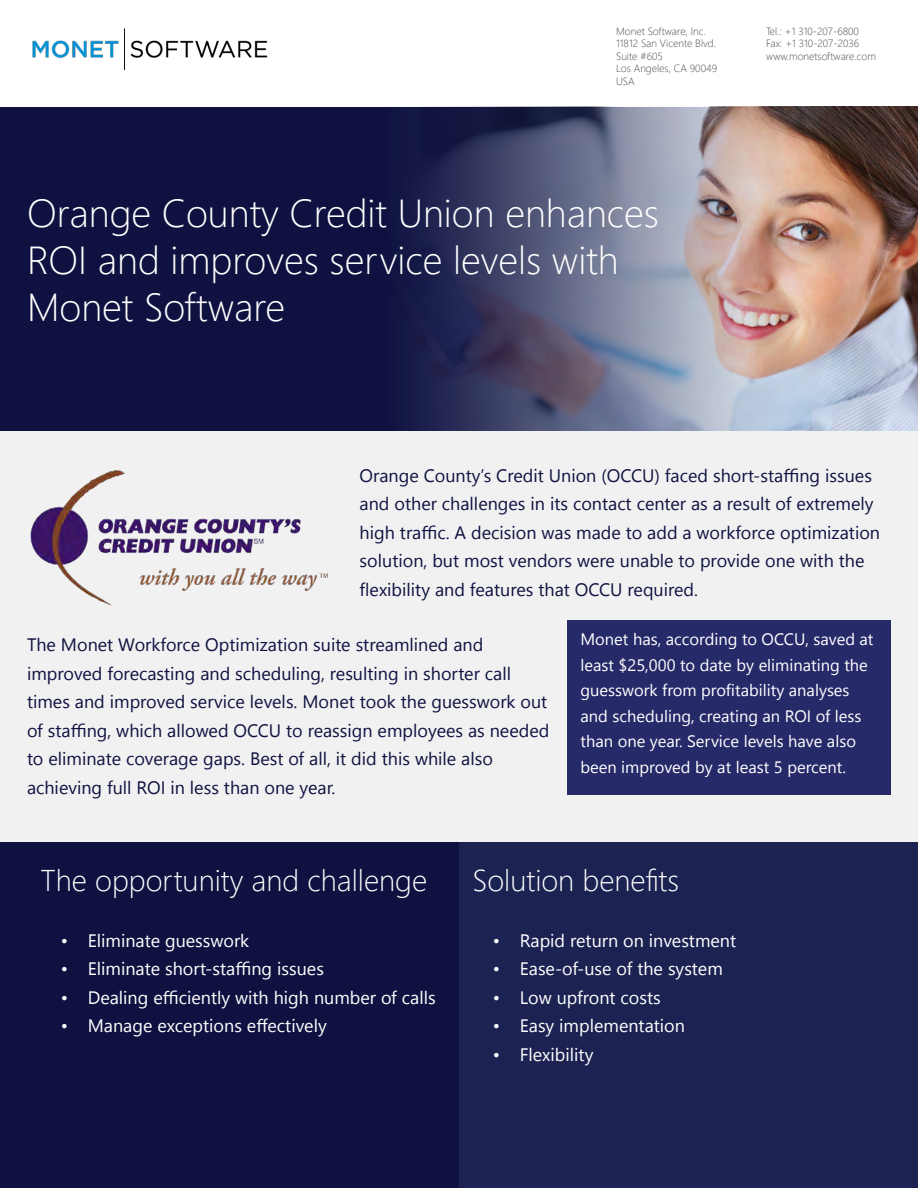
<style>
.page{position:relative;width:918px;height:1188px;background:#fff}
.page>*{position:absolute;margin:0;border:0;box-sizing:border-box;transform-origin:0 0}
.t1{font:300 39px/46.8px "Segoe UI";color:#fff}
.t2{font:300 30px "Segoe UI";color:#fff}
.t3{font:18px/28.5px "Segoe UI";color:#0f1240}
.t4{font:18px "Segoe UI";color:#fff}
.t5{font:16.5px/25.5px "Segoe UI";color:#fff}
.t6{font:300 10.5px/12.6px "Segoe UI";color:#4d4d4f}
</style>
<div class="page">
<div style="left:0;top:431px;width:918px;height:411px;background:#f1f1f2"></div>
<img style="left:0;top:107px;width:918px;height:324px">
<img style="left:30px;top:470px;width:298px;height:136px">
<div style="left:459px;top:842px;width:459px;height:346px;background:#1c2252"></div>
<div style="left:0;top:842px;width:459px;height:346px;background:#0f1240"></div>
<div style="left:567px;top:620px;width:324px;height:175px;background:#272a69"></div>
<img style="left:32px;top:28px;width:236px;height:43px">
<p class="t6" style="left:616px;top:24px;width:102px">Monet Software, Inc.<br>11812 San Vicente Blvd.<br>Suite #605<br>Los Angeles, CA 90049<br>USA</p>
<p class="t6" style="left:766px;top:24px;width:111px">Tel.: +1 310-207-6800<br>Fax: +1 310-207-2036 www.monetsoftware.com</p>
<h1 class="t1" style="left:27px;top:188px;width:634px">Orange County Credit Union enhances<br>ROI and improves service levels with<br>Monet Software</h1>
<p class="t3" style="left:360px;top:461px;width:522px">Orange County’s Credit Union (OCCU) faced short-staffing issues and other challenges in its contact center as a result of extremely high traffic. A decision was made to add a workforce optimization solution, but most vendors were unable to provide one with the flexibility and features that OCCU required.</p>
<p class="t3" style="left:27px;top:630px;width:524px">The Monet Workforce Optimization suite streamlined and improved forecasting and scheduling, resulting in shorter call times and improved service levels. Monet took the guesswork out of staffing, which allowed OCCU to reassign employees as needed to eliminate coverage gaps. Best of all, it did this while also achieving full ROI in less than one year.</p>
<p class="t5" style="left:580px;top:627px;width:295px">Monet has, according to OCCU, saved at least $25,000 to date by eliminating the guesswork from profitability analyses and scheduling, creating an ROI of less than one year. Service levels have also been improved by at least 5 percent.</p>
<h2 class="t2" style="left:40px;top:856px;width:388px">The opportunity and challenge</h2>
<p class="t4" style="left:61px;top:926px;width:190px">• Eliminate guesswork</p>
<p class="t4" style="left:61px;top:954px;width:265px">• Eliminate short-staffing issues</p>
<p class="t4" style="left:61px;top:983px;width:376px">• Dealing efficiently with high number of calls</p>
<p class="t4" style="left:61px;top:1011px;width:268px">• Manage exceptions effectively</p>
<h2 class="t2" style="left:472px;top:856px;width:208px">Solution benefits</h2>
<p class="t4" style="left:493px;top:926px;width:245px">• Rapid return on investment</p>
<p class="t4" style="left:493px;top:954px;width:232px">• Ease-of-use of the system</p>
<p class="t4" style="left:493px;top:983px;width:170px">• Low upfront costs</p>
<p class="t4" style="left:493px;top:1011px;width:194px">• Easy implementation</p>
<p class="t4" style="left:493px;top:1040px;width:102px">• Flexibility</p>
</div>
